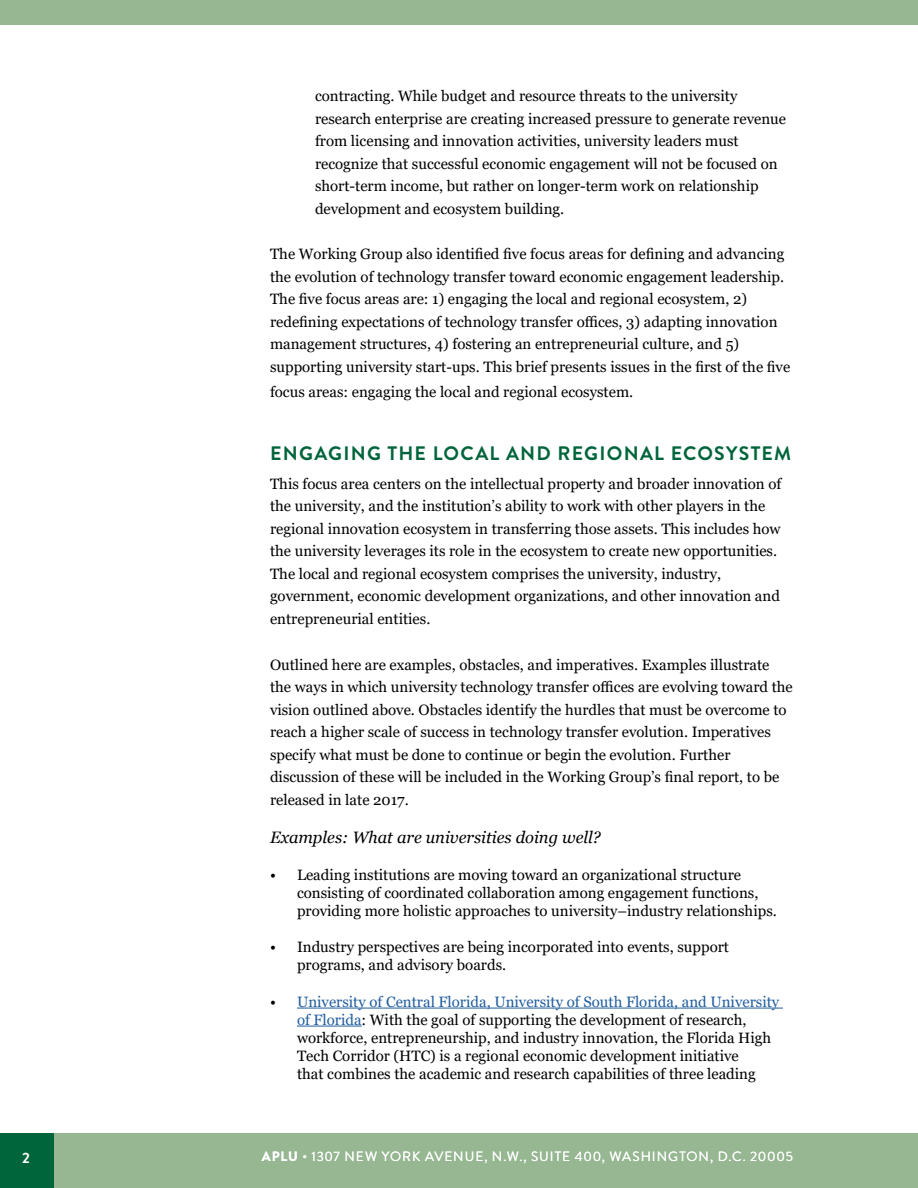
<style>
.page{position:relative;width:918px;height:1188px;background:#fff}
.page>*{position:absolute;margin:0;border:0;box-sizing:border-box;transform-origin:0 0}
.t1{font:700 19.5px "Brandon Grotesque";letter-spacing:.06em;color:#00653b}
.t2{font:italic 16.5px "Georgia";color:#000}
.t3{font:15px/22.5px "Georgia";color:#000}
.t4{font:700 15px "Brandon Grotesque";color:#fff}
.t5{font:13.5px "Brandon Grotesque";letter-spacing:.075em;color:#fff}
.s1{color:#215e9e}
.s2{font-weight:700}
</style>
<div class="page">
<div style="left:54px;top:1133px;width:864px;height:55px;background:#96b792"></div>
<div style="left:0;top:0;width:918px;height:25px;background:#96b792"></div>
<div style="left:0;top:1133px;width:54px;height:55px;background:#00653b"></div>
<hr style="left:297px;top:1008px;width:486px;height:1px;background:#215e9e">
<hr style="left:297px;top:1026px;width:65px;height:1px;background:#215e9e">
<p class="t4" style="left:22px;top:1148px;width:9px">2</p>
<p class="t3" style="left:315px;top:85px;width:473px">contracting. While budget and resource threats to the university research enterprise are creating increased pressure to generate revenue from licensing and innovation activities, university leaders must recognize that successful economic engagement will not be focused on short-term income, but rather on longer-term work on relationship development and ecosystem building.</p>
<p class="t3" style="left:270px;top:243px;width:522px">The Working Group also identified five focus areas for defining and advancing the evolution of technology transfer toward economic engagement leadership.<br>The five focus areas are: 1) engaging the local and regional ecosystem, 2) redefining expectations of technology transfer offices, 3) adapting innovation management structures, 4) fostering an entrepreneurial culture, and 5) supporting university start-ups. This brief presents issues in the first of the five</p>
<p class="t3" style="left:270px;top:381px;width:365px">focus areas: engaging the local and regional ecosystem.</p>
<h1 class="t1" style="left:270px;top:440px;width:523px">ENGAGING THE LOCAL AND REGIONAL ECOSYSTEM</h1>
<p class="t3" style="left:270px;top:473px;width:513px">This focus area centers on the intellectual property and broader innovation of the university, and the institution’s ability to work with other players in the regional innovation ecosystem in transferring those assets. This includes how the university leverages its role in the ecosystem to create new opportunities.<br>The local and regional ecosystem comprises the university, industry, government, economic development organizations, and other innovation and entrepreneurial entities.</p>
<p class="t3" style="left:270px;top:653px;width:524px">Outlined here are examples, obstacles, and imperatives. Examples illustrate the ways in which university technology transfer offices are evolving toward the vision outlined above. Obstacles identify the hurdles that must be overcome to reach a higher scale of success in technology transfer evolution. Imperatives specify what must be done to continue or begin the evolution. Further discussion of these will be included in the Working Group’s final report, to be released in late 2017.</p>
<p class="t2" style="left:270px;top:827px;width:332px">Examples: What are universities doing well?</p>
<p class="t3" style="left:297px;top:866px;width:481px;line-height:18px;text-indent:-27px">• Leading institutions are moving toward an organizational structure consisting of coordinated collaboration among engagement functions, providing more holistic approaches to university–industry relationships.</p>
<p class="t3" style="left:297px;top:938px;width:434px;line-height:18px;text-indent:-27px">• Industry perspectives are being incorporated into events, support programs, and advisory boards.</p>
<p class="t3" style="left:297px;top:993px;width:484px;line-height:18px;text-indent:-27px">• <span class="s1">University of Central Florida, University of South Florida, and University of Florida</span>: With the goal of supporting the development of research, workforce, entrepreneurship, and industry innovation, the Florida High Tech Corridor (HTC) is a regional economic development initiative<br>that combines the academic and research capabilities of three leading</p>
<p class="t5" style="left:262px;top:1148px;width:533px"><span class="s2">APLU</span> • 1307 NEW YORK AVENUE, N.W., SUITE 400, WASHINGTON, D.C. 20005</p>
</div>
